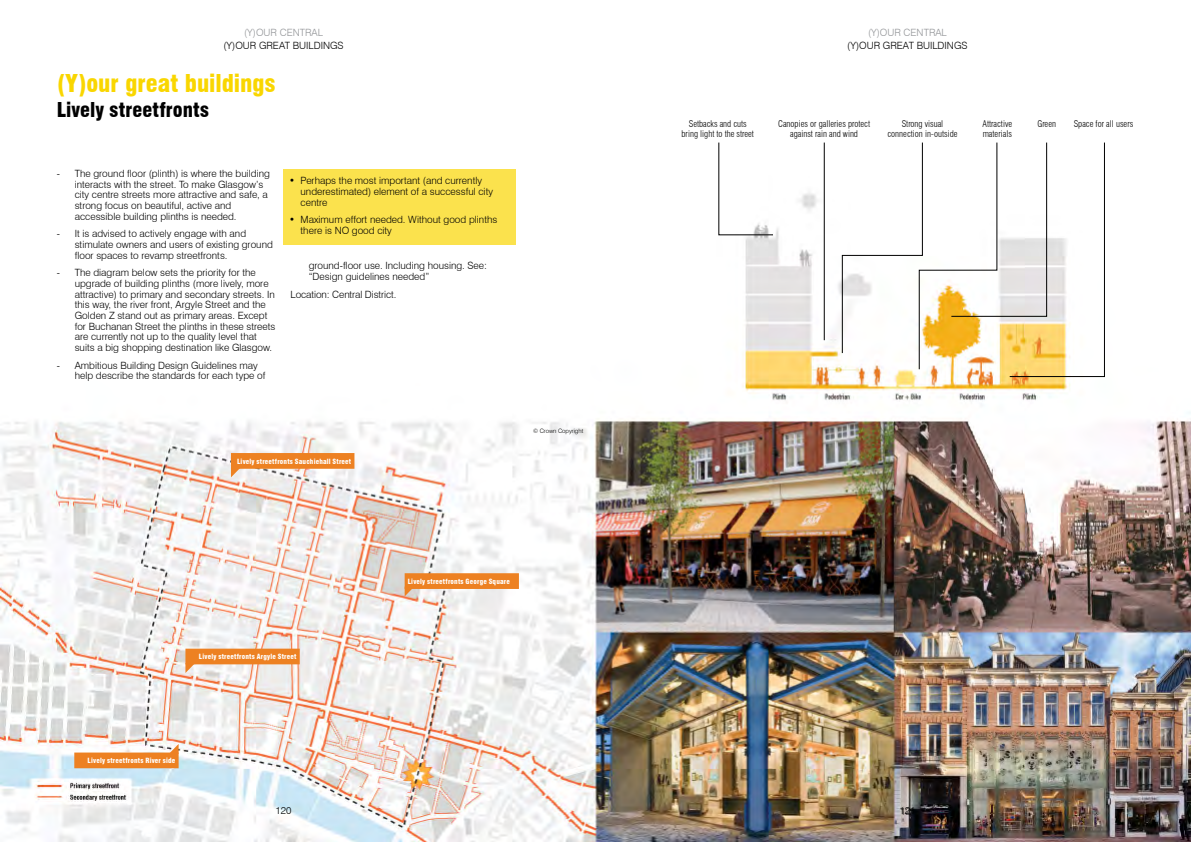
<style>
.page{position:relative;width:1191px;height:842px;background:#fff}
.page>*{position:absolute;margin:0;border:0;box-sizing:border-box;transform-origin:0 0}
.t1{font:900 condensed 24px "Swiss 721 BT";letter-spacing:-.005em;color:#f9d600}
.t2{font:900 condensed 20px "Swiss 721 BT";letter-spacing:.005em;color:#000}
.t3{font:300 10px/10.6px "Swiss 721 BT";color:#000}
.t4{font:300 10px "Swiss 721 BT";color:#939598}
.t5{font:300 condensed 9px/10.6px "Swiss 721 BT";color:#000}
.t6{font:900 condensed 7px "Swiss 721 BT";letter-spacing:.025em;color:#fff}
.t7{font:300 6px "Swiss 721 BT";color:#000}
</style>
<div class="page">
<img style="left:0;top:142px;width:1191px;height:700px">
<svg style="left:405px;top:573px;width:114px;height:23px"></svg>
<svg style="left:74px;top:744px;width:105px;height:24px"></svg>
<svg style="left:185px;top:649px;width:115px;height:24px"></svg>
<svg style="left:231px;top:453px;width:123px;height:24px"></svg>
<div style="left:283px;top:169px;width:233px;height:76px;background:#fbe24d"></div>
<svg style="left:718px;top:142px;width:55px;height:93px"></svg>
<hr style="left:824px;top:143px;width:1px;height:197px;background:#000">
<svg style="left:842px;top:142px;width:262px;height:235px"></svg>
<p class="t4" style="left:244px;top:26px;width:80px">(Y)OUR CENTRAL</p>
<p class="t3" style="left:223px;top:40px;width:122px">(Y)OUR GREAT BUILDINGS</p>
<h1 class="t1" style="left:57px;top:69px;width:220px">(Y)our great buildings</h1>
<h2 class="t2" style="left:57px;top:98px;width:154px">Lively streetfronts</h2>
<p class="t3" style="left:75px;top:168px;width:197px;text-indent:-18px">- The ground floor (plinth) is where the building interacts with the street. To make Glasgow’s city centre streets more attractive and safe, a strong focus on beautiful, active and accessible building plinths is needed.</p>
<p class="t3" style="left:75px;top:228px;width:200px;text-indent:-18px">- It is advised to actively engage with and stimulate owners and users of existing ground floor spaces to revamp streetfronts.</p>
<p class="t3" style="left:75px;top:267px;width:202px;text-indent:-18px">- The diagram below sets the priority for the upgrade of building plinths (more lively, more attractive) to primary and secondary streets. In this way, the river front, Argyle Street and the Golden Z stand out as primary areas. Except for Buchanan Street the plinths in these streets are currently not up to the quality level that suits a big shopping destination like Glasgow.</p>
<p class="t3" style="left:75px;top:360px;width:192px;text-indent:-18px">- Ambitious Building Design Guidelines may help describe the standards for each type of</p>
<p class="t3" style="left:300px;top:175px;width:194px;text-indent:-11px">• Perhaps the most important (and currently underestimated) element of a successful city centre</p>
<p class="t3" style="left:300px;top:214px;width:198px;text-indent:-11px">• Maximum effort needed. Without good plinths there is NO good city</p>
<p class="t3" style="left:309px;top:260px;width:180px">ground-floor use. Including housing. See: “Design guidelines needed”</p>
<p class="t3" style="left:291px;top:289px;width:107px">Location: Central District.</p>
<p class="t6" style="left:237px;top:457px;width:116px">Lively streetfronts Sauchiehall Street</p>
<p class="t7" style="left:533px;top:427px;width:52px">© Crown Copyright</p>
<p class="t6" style="left:199px;top:652px;width:99px">Lively streetfronts Argyle Street</p>
<p class="t6" style="left:88px;top:756px;width:89px">Lively streetfronts River side</p>
<p class="t6" style="left:408px;top:577px;width:104px">Lively streetfronts George Square</p>
<p class="t4" style="left:868px;top:26px;width:80px">(Y)OUR CENTRAL</p>
<p class="t3" style="left:847px;top:40px;width:122px">(Y)OUR GREAT BUILDINGS</p>
<p class="t5" style="left:688px;top:118px;width:60px">Setbacks and cuts</p>
<p class="t5" style="left:1037px;top:118px;width:20px">Green</p>
<p class="t5" style="left:681px;top:129px;width:74px">bring light to the street</p>
<p class="t5" style="left:778px;top:118px;width:93px">Canopies or galleries protect</p>
<p class="t5" style="left:1073px;top:118px;width:61px">Space for all users</p>
<p class="t5" style="left:790px;top:129px;width:69px">against rain and wind</p>
<p class="t5" style="left:887px;top:118px;width:72px;text-align:center">Strong visual connection in-outside</p>
<p class="t5" style="left:982px;top:118px;width:31px">Attractive materials</p>
<p class="t3" style="left:275px;top:805px;width:17px">120</p>
<p class="t3" style="left:899px;top:805px;width:17px">121</p>
</div>
